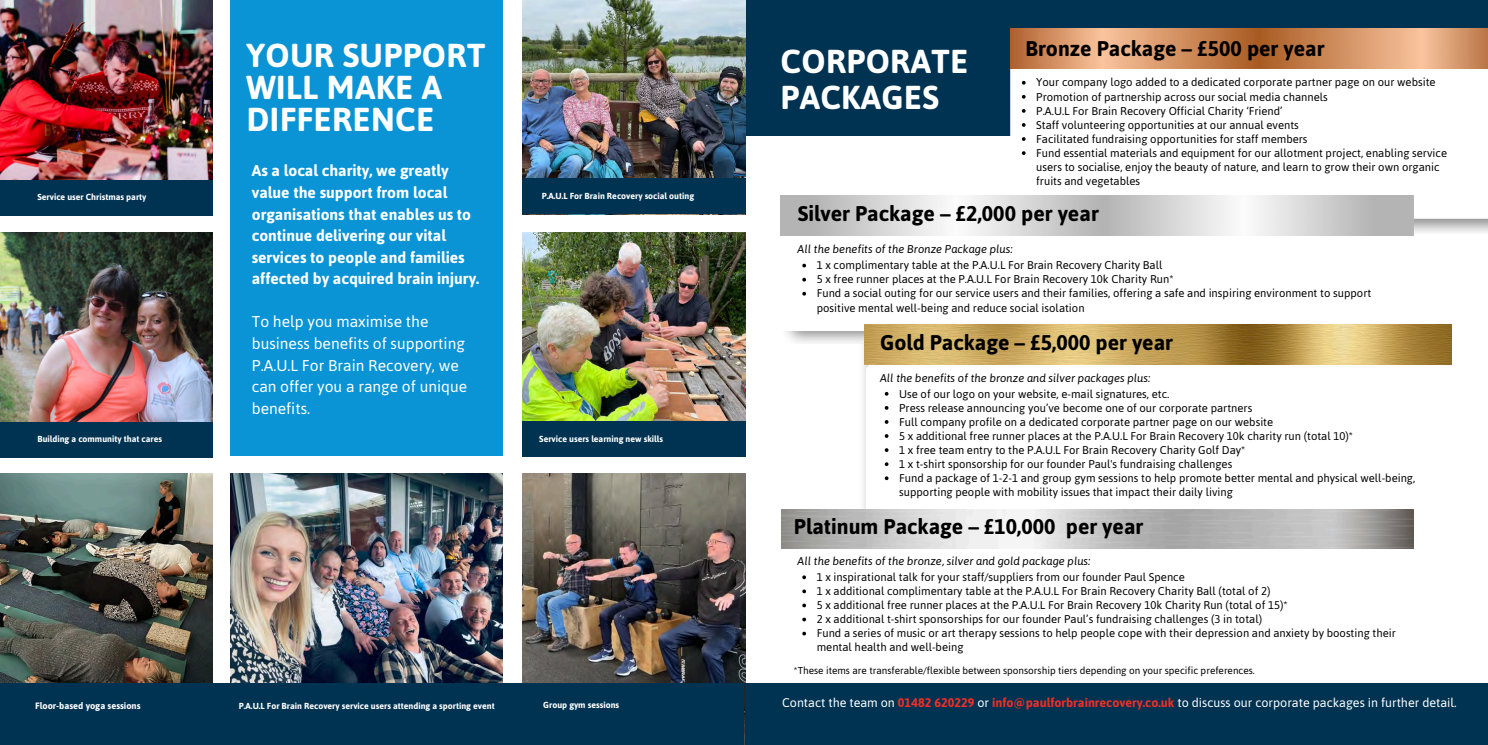
<style>
.page{position:relative;width:1488px;height:745px;background:#fff}
.page>*{position:absolute;margin:0;border:0;box-sizing:border-box;transform-origin:0 0}
.t1{font:700 33.12px/31.9px "Asap";letter-spacing:.01em;color:#fff}
.t2{font:700 21.25px "Asap";color:#000}
.t3{font:700 15.62px/21.5px "Asap";color:#fff}
.t4{font:15.62px/21.5px "Asap";color:#fff}
.t5{font:12.5px "Asap";color:#fff}
.t6{font:11.25px/14px "Asap";color:#000}
.t7{font:italic 11.25px "Asap";color:#000}
.t8{font:10px "Asap";color:#000}
.t9{font:700 9.25px "Asap";color:#fff}
.t10{font:700 8.75px "Asap";color:#fff}
.s1{font-weight:700;color:#ee2e27}
</style>
<div class="page">
<img style="left:0;top:473px;width:212px;height:210px">
<img style="left:522px;top:473px;width:223px;height:271px">
<img style="left:230px;top:473px;width:273px;height:210px">
<div style="left:0;top:683px;width:744px;height:61px;background:#003352"></div>
<div style="left:739px;top:0;width:749px;height:135px;background:#003352"></div>
<img style="left:522px;top:0;width:223px;height:178px">
<div style="left:1010px;top:29px;width:60px;height:176px;background:#fff;border-radius:9px"></div>
<div style="left:1055px;top:29px;width:433px;height:176px;background:#fff"></div>
<img style="left:1010px;top:29px;width:478px;height:39px">
<img style="left:781px;top:509px;width:633px;height:39px">
<div style="left:745px;top:683px;width:743px;height:61px;background:#003352"></div>
<svg style="left:782px;top:197px;width:632px;height:134px"></svg>
<img style="left:864px;top:325px;width:588px;height:39px">
<img style="left:522px;top:233px;width:223px;height:188px">
<div style="left:522px;top:178px;width:223px;height:36px;background:#003352"></div>
<img style="left:0;top:0;width:212px;height:180px">
<div style="left:0;top:180px;width:212px;height:35px;background:#003352"></div>
<img style="left:0;top:233px;width:212px;height:189px">
<div style="left:0;top:422px;width:212px;height:35px;background:#003352"></div>
<div style="left:522px;top:421px;width:223px;height:36px;background:#003352"></div>
<svg style="left:802px;top:263px;width:4px;height:4px"></svg>
<svg style="left:802px;top:278px;width:4px;height:3px"></svg>
<svg style="left:802px;top:292px;width:4px;height:3px"></svg>
<svg style="left:802px;top:575px;width:4px;height:4px"></svg>
<svg style="left:802px;top:589px;width:4px;height:4px"></svg>
<svg style="left:802px;top:603px;width:4px;height:4px"></svg>
<svg style="left:802px;top:617px;width:4px;height:4px"></svg>
<svg style="left:802px;top:631px;width:4px;height:4px"></svg>
<svg style="left:885px;top:434px;width:3px;height:4px"></svg>
<svg style="left:885px;top:448px;width:3px;height:4px"></svg>
<svg style="left:885px;top:462px;width:3px;height:4px"></svg>
<svg style="left:885px;top:476px;width:3px;height:4px"></svg>
<svg style="left:1022px;top:81px;width:3px;height:4px"></svg>
<svg style="left:1022px;top:95px;width:3px;height:4px"></svg>
<svg style="left:1022px;top:109px;width:3px;height:4px"></svg>
<svg style="left:1022px;top:123px;width:3px;height:4px"></svg>
<svg style="left:1022px;top:137px;width:3px;height:4px"></svg>
<svg style="left:1022px;top:151px;width:3px;height:4px"></svg>
<div style="left:230px;top:0;width:273px;height:455px;background:#0a94d6"></div>
<p class="t10" style="left:38px;top:191px;width:110px">Service user Christmas party</p>
<p class="t10" style="left:38px;top:433px;width:126px">Building a community that cares</p>
<h2 class="t1" style="left:247px;top:40px;width:240px">YOUR SUPPORT<br>WILL MAKE A<br>DIFFERENCE</h2>
<h5 class="t3" style="left:252px;top:159px;width:229px">As a local charity, we greatly value the support from local organisations that enables us to continue delivering our vital services to people and families affected by acquired brain injury.</h5>
<p class="t4" style="left:252px;top:310px;width:217px">To help you maximise the business benefits of supporting<br>P.A.U.L For Brain Recovery, we can offer you a range of unique benefits.</p>
<h5 class="t10" style="left:542px;top:191px;width:154px">P.A.U.L For Brain Recovery social outing</h5>
<p class="t10" style="left:539px;top:433px;width:125px">Service users learning new skills</p>
<p class="t1" style="left:781px;top:44px;width:189px;line-height:35.6px">CORPORATE<br>PACKAGES</p>
<p class="t2" style="left:1025px;top:34px;width:300px">Bronze Package – £500 per year</p>
<p class="t6" style="left:1036px;top:75px;width:401px">Your company logo added to a dedicated corporate partner page on our website</p>
<p class="t6" style="left:1036px;top:89px;width:293px">Promotion of partnership across our social media channels</p>
<p class="t6" style="left:1036px;top:103px;width:248px">P.A.U.L For Brain Recovery Official Charity ‘Friend’</p>
<p class="t6" style="left:1036px;top:117px;width:264px">Staff volunteering opportunities at our annual events</p>
<p class="t6" style="left:1036px;top:131px;width:273px">Facilitated fundraising opportunities for staff members</p>
<p class="t6" style="left:1036px;top:145px;width:412px">Fund essential materials and equipment for our allotment project, enabling service users to socialise, enjoy the beauty of nature, and learn to grow their own organic fruits and vegetables</p>
<p class="t2" style="left:798px;top:199px;width:302px">Silver Package – £2,000 per year</p>
<h2 class="t7" style="left:798px;top:242px;width:217px">All the benefits of the Bronze Package plus:</h2>
<h5 class="t6" style="left:817px;top:258px;width:347px">1 x complimentary table at the P.A.U.L For Brain Recovery Charity Ball</h5>
<p class="t6" style="left:817px;top:272px;width:358px">5 x free runner places at the P.A.U.L For Brain Recovery 10k Charity Run*</p>
<p class="t6" style="left:817px;top:286px;width:556px">Fund a social outing for our service users and their families, offering a safe and inspiring environment to support positive mental well-being and reduce social isolation</p>
<p class="t2" style="left:880px;top:328px;width:294px">Gold Package – £5,000 per year</p>
<p class="t7" style="left:880px;top:370px;width:272px">All the benefits of the bronze and silver packages plus:</p>
<h5 class="t6" style="left:899px;top:386px;width:272px">Use of our logo on your website, e-mail signatures, etc.</h5>
<p class="t6" style="left:899px;top:400px;width:355px">Press release announcing you’ve become one of our corporate partners</p>
<p class="t6" style="left:899px;top:414px;width:375px">Full company profile on a dedicated corporate partner page on our website</p>
<p class="t6" style="left:899px;top:428px;width:455px">5 x additional free runner places at the P.A.U.L For Brain Recovery 10k charity run (total 10)*</p>
<p class="t6" style="left:899px;top:442px;width:348px">1 x free team entry to the P.A.U.L For Brain Recovery Charity Golf Day*</p>
<p class="t6" style="left:899px;top:456px;width:335px">1 x t-shirt sponsorship for our founder Paul's fundraising challenges</p>
<p class="t6" style="left:899px;top:470px;width:518px">Fund a package of 1-2-1 and group gym sessions to help promote better mental and physical well-being, supporting people with mobility issues that impact their daily living</p>
<p class="t2" style="left:794px;top:512px;width:351px">Platinum Package – £10,000 per year</p>
<p class="t7" style="left:798px;top:553px;width:294px">All the benefits of the bronze, silver and gold package plus:</p>
<p class="t6" style="left:817px;top:569px;width:370px">1 x inspirational talk for your staff/suppliers from our founder Paul Spence</p>
<p class="t6" style="left:817px;top:583px;width:455px">1 x additional complimentary table at the P.A.U.L For Brain Recovery Charity Ball (total of 2)</p>
<p class="t6" style="left:817px;top:597px;width:472px">5 x additional free runner places at the P.A.U.L For Brain Recovery 10k Charity Run (total of 15)*</p>
<p class="t6" style="left:817px;top:611px;width:447px">2 x additional t-shirt sponsorships for our founder Paul’s fundraising challenges (3 in total)</p>
<h2 class="t6" style="left:817px;top:625px;width:581px">Fund a series of music or art therapy sessions to help people cope with their depression and anxiety by boosting their mental health and well-being</h2>
<p class="t8" style="left:794px;top:663px;width:462px">*These items are transferable/flexible between sponsorship tiers depending on your specific preferences.</p>
<p class="t9" style="left:35px;top:699px;width:107px">Floor-based yoga sessions</p>
<h6 class="t10" style="left:239px;top:700px;width:257px">P.A.U.L For Brain Recovery service users attending a sporting event</h6>
<p class="t10" style="left:543px;top:699px;width:77px">Group gym sessions</p>
<p class="t5" style="left:782px;top:695px;width:676px">Contact the team on <span class="s1">01482 620229</span> or <span class="s1">info@paulforbrainrecovery.co.uk</span> to discuss our corporate packages in further detail.</p>
</div>
